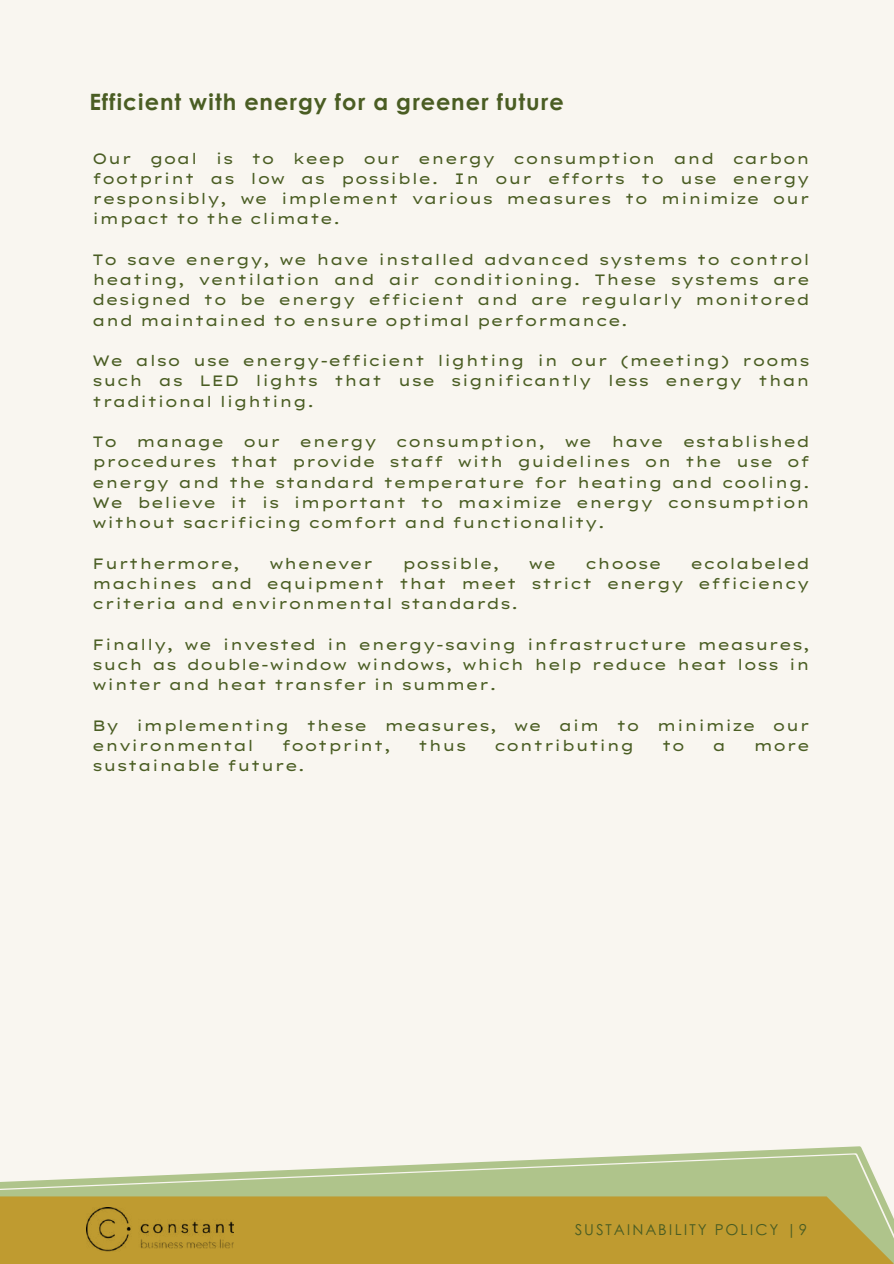
<style>
.page{position:relative;width:894px;height:1264px;background:#fff}
.page>*{position:absolute;margin:0;border:0;box-sizing:border-box;transform-origin:0 0}
.t1{font:700 22.5px "Century Gothic";letter-spacing:.04em;color:#4a5d23}
.t2{font:15px/20.2px "Lexend Tera";color:#4a5d23;text-align:justify}
.t3{font:15px "Century Gothic";letter-spacing:.14em;color:#4a5d23}
</style>
<div class="page">
<div style="left:0;top:0;width:893px;height:1263px;background:#f9f6f0"></div>
<svg style="left:701px;top:1146px;width:163px;height:7px"></svg>
<svg style="left:0;top:1154px;width:884px;height:42px;fill:#afc48b"></svg>
<div style="left:0;top:1196px;width:893px;height:67px;background:#bf9b30"></div>
<img style="left:86px;top:1207px;width:148px;height:44px">
<h1 class="t1" style="left:89px;top:84px;width:475px">Efficient with energy for a greener future</h1>
<p class="t2" style="left:92px;top:148px;width:719px">Our goal is to keep our energy consumption and carbon footprint as low as possible. In our efforts to use energy responsibly, we implement various measures to minimize our impact to the climate.</p>
<p class="t2" style="left:92px;top:249px;width:719px">To save energy, we have installed advanced systems to control heating, ventilation and air conditioning. These systems are designed to be energy efficient and are regularly monitored and maintained to ensure optimal performance.</p>
<p class="t2" style="left:92px;top:350px;width:719px">We also use energy-efficient lighting in our (meeting) rooms such as LED lights that use significantly less energy than traditional lighting.</p>
<p class="t2" style="left:92px;top:431px;width:27px">To</p>
<p class="t2" style="left:136px;top:431px;width:90px">manage</p>
<p class="t2" style="left:243px;top:431px;width:39px">our</p>
<p class="t2" style="left:299px;top:431px;width:79px">energy</p>
<p class="t2" style="left:396px;top:431px;width:151px">consumption,</p>
<p class="t2" style="left:564px;top:431px;width:29px">we</p>
<p class="t2" style="left:611px;top:431px;width:54px">have</p>
<p class="t2" style="left:92px;top:431px;width:719px;text-indent:590px">established procedures that provide staff with guidelines on the use of energy and the standard temperature for heating and cooling.<br>We believe it is important to maximize energy consumption without sacrificing comfort and functionality.</p>
<p class="t2" style="left:92px;top:553px;width:149px">Furthermore,</p>
<p class="t2" style="left:269px;top:553px;width:106px">whenever</p>
<p class="t2" style="left:402px;top:553px;width:99px">possible,</p>
<p class="t2" style="left:528px;top:553px;width:29px">we</p>
<p class="t2" style="left:585px;top:553px;width:78px">choose</p>
<p class="t2" style="left:92px;top:553px;width:719px;text-indent:598px">ecolabeled machines and equipment that meet strict energy efficiency criteria and environmental standards.</p>
<p class="t2" style="left:92px;top:634px;width:719px">Finally, we invested in energy-saving infrastructure measures, such as double-window windows, which help reduce heat loss in winter and heat transfer in summer.</p>
<p class="t2" style="left:92px;top:715px;width:719px">By implementing these measures, we aim to minimize our environmental</p>
<p class="t2" style="left:281px;top:735px;width:111px">footprint,</p>
<p class="t2" style="left:418px;top:735px;width:50px">thus</p>
<p class="t2" style="left:494px;top:735px;width:142px">contributing</p>
<p class="t2" style="left:661px;top:735px;width:25px">to</p>
<p class="t2" style="left:712px;top:735px;width:15px">a</p>
<p class="t2" style="left:753px;top:735px;width:58px">more</p>
<p class="t2" style="left:92px;top:755px;width:214px">sustainable future.</p>
<p class="t3" style="left:574px;top:1217px;width:234px">SUSTAINABILITY POLICY |9</p>
</div>
